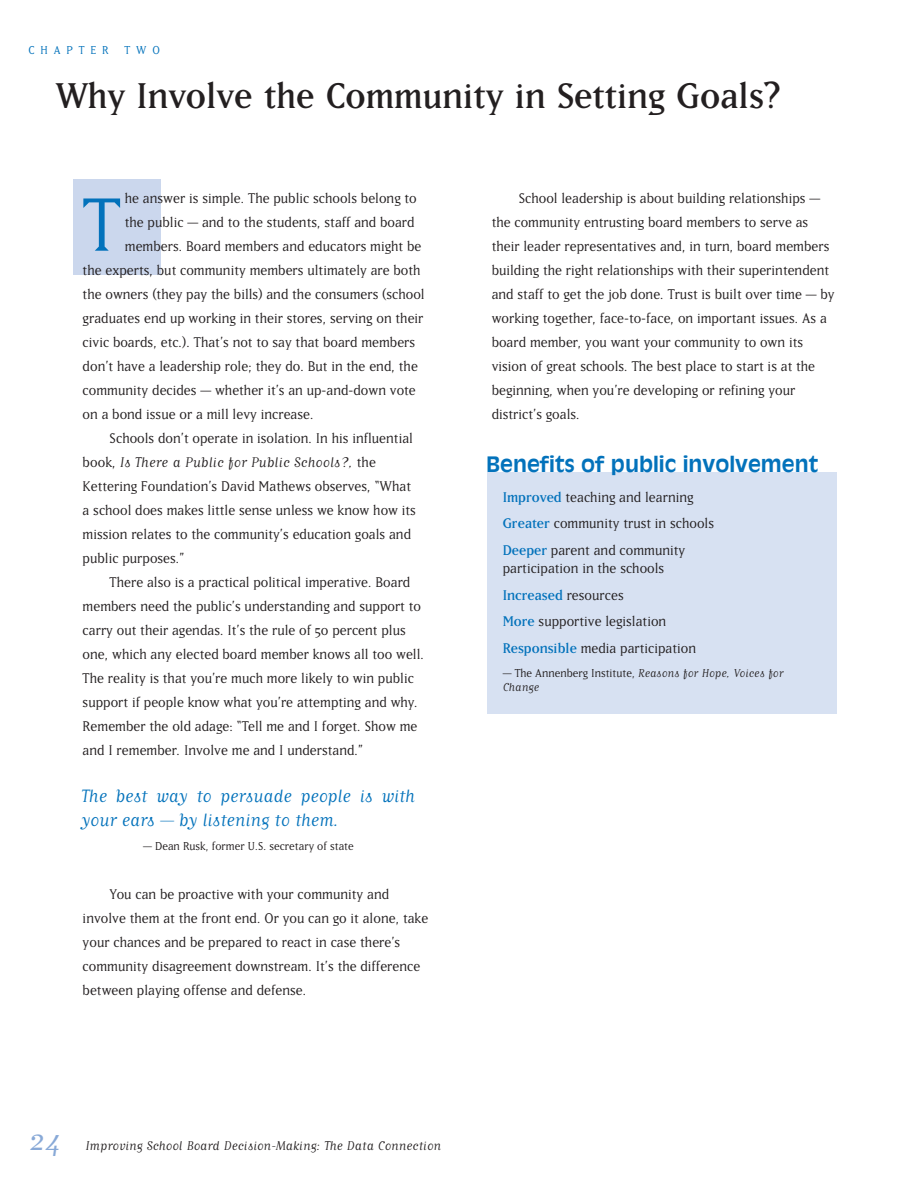
<style>
.page{position:relative;width:918px;height:1188px;background:#fff}
.page>*{position:absolute;margin:0;border:0;box-sizing:border-box;transform-origin:0 0}
.t1{font:88.5px "Matrix";color:#0372bb}
.t2{font:42px "Matrix";color:#231f20}
.t3{font:36px "Matrix Script";color:#88a9d7}
.t4{font:21px/24px "Matrix Script";letter-spacing:-.01em;color:#0372bb}
.t5{font:700 21px "Antique Olive";color:#0372bb}
.t6{font:16.5px/24px "Matrix";color:#231f20}
.t7{font:16.5px "Matrix Script";letter-spacing:.005em;color:#231f20}
.t8{font:15px "Matrix Script";color:#231f20}
.t9{font:13.5px/13.5px "Matrix Script";color:#231f20}
.t10{font:13.5px "Matrix";color:#231f20}
.t11{font:13.5px "Matrix";letter-spacing:.435em;color:#0372bb}
.s1{font-family:"Matrix"}
.s2{color:#0372bb}
</style>
<div class="page">
<div style="left:488px;top:472px;width:349px;height:242px;background:#d7e1f2"></div>
<div style="left:74px;top:180px;width:87px;height:95px;background:#cbd7ed"></div>
<p class="t11" style="left:29px;top:46px;width:133px">CHAPTER TWO</p>
<h2 class="t2" style="left:56px;top:82px;width:727px">Why Involve the Community in Setting Goals?</h2>
<h1 class="t1" style="left:83px;top:197px;width:40px">T</h1>
<p class="t6" style="left:125px;top:188px;width:293px">he answer is simple. The public schools belong to</p>
<p class="t6" style="left:125px;top:212px;width:291px">the public — and to the students, staff and board</p>
<p class="t6" style="left:125px;top:236px;width:298px">members. Board members and educators might be</p>
<p class="t6" style="left:83px;top:260px;width:339px">the experts, but community members ultimately are both</p>
<p class="t6" style="left:83px;top:284px;width:344px">the owners (they pay the bills) and the consumers (school</p>
<p class="t6" style="left:83px;top:308px;width:342px">graduates end up working in their stores, serving on their</p>
<p class="t6" style="left:83px;top:332px;width:334px">civic boards, etc.). That’s not to say that board members</p>
<p class="t6" style="left:83px;top:356px;width:337px">don’t have a leadership role; they do. But in the end, the</p>
<p class="t6" style="left:83px;top:380px;width:335px">community decides — whether it’s an up-and-down vote</p>
<p class="t6" style="left:83px;top:404px;width:233px">on a bond issue or a mill levy increase.</p>
<p class="t6" style="left:110px;top:428px;width:305px">Schools don’t operate in isolation. In his influential</p>
<p class="t7" style="left:83px;top:456px;width:295px"><span class="s1">book,</span> Is There a Public for Public Schools?, <span class="s1">the</span></p>
<p class="t6" style="left:83px;top:476px;width:335px">Kettering Foundation’s David Mathews observes, “What a school does makes little sense unless we know how its mission relates to the community’s education goals and public purposes.”</p>
<p class="t6" style="left:83px;top:572px;width:343px;text-indent:27px">There also is a practical political imperative. Board members need the public’s understanding and support to carry out their agendas. It’s the rule of 50 percent plus one, which any elected board member knows all too well.<br>The reality is that you’re much more likely to win public support if people know what you’re attempting and why.<br>Remember the old adage: “Tell me and I forget. Show me and I remember. Involve me and I understand.”</p>
<p class="t4" style="left:82px;top:786px;width:335px">The best way to persuade people is with your ears — by listening to them.</p>
<p class="t10" style="left:143px;top:842px;width:212px">— Dean Rusk, former U.S. secretary of state</p>
<p class="t6" style="left:83px;top:884px;width:347px;text-indent:27px">You can be proactive with your community and involve them at the front end. Or you can go it alone, take your chances and be prepared to react in case there’s community disagreement downstream. It’s the difference between playing offense and defense.</p>
<p class="t6" style="left:492px;top:188px;width:344px;text-indent:27px">School leadership is about building relationships — the community entrusting board members to serve as their leader representatives and, in turn, board members building the right relationships with their superintendent and staff to get the job done. Trust is built over time — by working together, face-to-face, on important issues. As a board member, you want your community to own its vision of great schools. The best place to start is at the beginning, when you’re developing or refining your district’s goals.</p>
<p class="t5" style="left:486px;top:456px;width:333px">Benefits of public involvement</p>
<p class="t6" style="left:503px;top:485px;width:213px;line-height:26.7px"><span class="s2">Improved</span> teaching and learning<br><span class="s2">Greater</span> community trust in schools<br><span class="s2">Deeper</span> parent and community</p>
<p class="t6" style="left:503px;top:557px;width:195px;line-height:26.7px">participation in the schools<br><span class="s2">Increased</span> resources<br><span class="s2">More</span> supportive legislation<br><span class="s2">Responsible</span> media participation</p>
<p class="t9" style="left:503px;top:668px;width:282px"><span class="s1">— The Annenberg Institute,</span> Reasons for Hope, Voices for<br>Change</p>
<h3 class="t3" style="left:29px;top:1128px;width:34px">24</h3>
<p class="t8" style="left:85px;top:1141px;width:357px">Improving School Board Decision-Making: The Data Connection</p>
</div>
